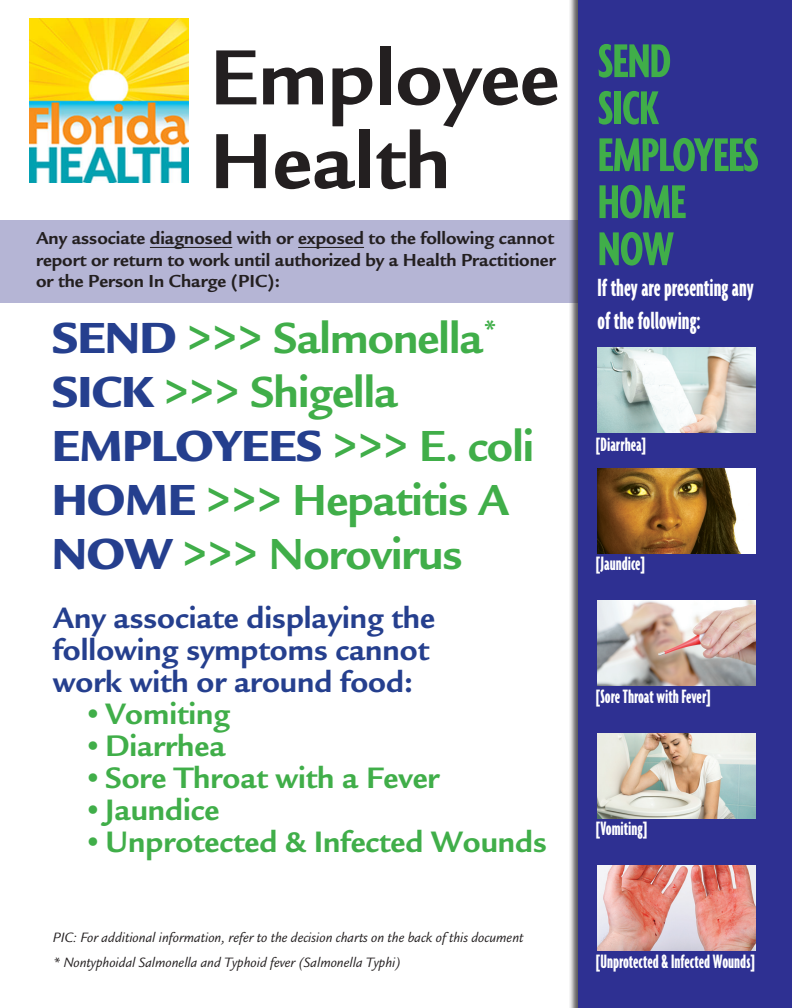
<style>
.page{position:relative;width:792px;height:1008px;background:#fff}
.page>*{position:absolute;margin:0;border:0;box-sizing:border-box;transform-origin:0 0}
.t1{font:700 80.9px/83.7px "Legacy Sans";color:#231f20}
.t2{font:700 extra-condensed 51.3px "Agenda";letter-spacing:-.02em;color:#40ae49}
.t3{font:700 45px "Legacy Sans";letter-spacing:-.02em;color:#40ae49}
.t4{font:900 45px "Legacy Sans";letter-spacing:-.02em;color:#253f8e}
.t5{font:700 30.6px "Legacy Sans";color:#40ae49}
.t6{font:700 30.6px "Legacy Sans";color:#253f8e}
.t7{font:700 ultra-condensed 27px/32.4px "Agenda";color:#fff}
.t8{font:700 ultra-condensed 21px "Agenda";color:#fff}
.t9{font:700 18px "Legacy Sans";color:#231f20}
.t10{font:italic 14px "Legacy Sans";color:#231f20}
.s1{font-weight:900;color:#253f8e}
.s2{font-weight:700;color:#40ae49}
</style>
<div class="page">
<div style="left:0;top:220px;width:792px;height:82px;background:#b5b5d5"></div>
<div style="left:569px;top:0;width:223px;height:1008px;background:#231f20;opacity:.75"></div>
<div style="left:578px;top:0;width:214px;height:1008px;background:#2e3092"></div>
<hr style="left:150px;top:247px;width:82px;height:1px;background:#231f20">
<hr style="left:298px;top:247px;width:66px;height:1px;background:#231f20">
<img style="left:598px;top:348px;width:158px;height:85px">
<img style="left:598px;top:468px;width:158px;height:85px">
<img style="left:598px;top:601px;width:158px;height:85px">
<img style="left:598px;top:733px;width:158px;height:85px">
<img style="left:598px;top:866px;width:158px;height:85px">
<img style="left:29px;top:19px;width:159px;height:163px">
<p class="t1" style="left:210px;top:36px;width:351px">Employee<br>Health</p>
<p class="t9" style="left:36px;top:227px;width:520px">Any associate diagnosed with or exposed to the following cannot</p>
<p class="t9" style="left:36px;top:249px;width:521px">report or return to work until authorized by a Health Practitioner</p>
<p class="t9" style="left:36px;top:271px;width:245px">or the Person In Charge (PIC):</p>
<p class="t3" style="left:52px;top:311px;width:447px"><span class="s1">SEND</span> &gt;&gt;&gt; Salmonella<sup>*</sup></p>
<p class="t3" style="left:52px;top:365px;width:348px"><span class="s1">SICK</span> &gt;&gt;&gt; Shigella</p>
<p class="t4" style="left:52px;top:418px;width:484px">EMPLOYEES <span class="s2">&gt;&gt;&gt; E. coli</span></p>
<p class="t3" style="left:52px;top:473px;width:459px"><span class="s1">HOME</span> &gt;&gt;&gt; Hepatitis A</p>
<p class="t3" style="left:52px;top:527px;width:412px"><span class="s1">NOW</span> &gt;&gt;&gt; Norovirus</p>
<p class="t6" style="left:53px;top:600px;width:384px">Any associate displaying the</p>
<p class="t6" style="left:53px;top:632px;width:378px">following symptoms cannot</p>
<p class="t6" style="left:53px;top:664px;width:362px">work with or around food:</p>
<p class="t5" style="left:89px;top:696px;width:143px">• Vomiting</p>
<p class="t5" style="left:89px;top:728px;width:138px">• Diarrhea</p>
<p class="t5" style="left:89px;top:760px;width:352px">• Sore Throat with a Fever</p>
<p class="t5" style="left:89px;top:792px;width:132px">• Jaundice</p>
<p class="t5" style="left:89px;top:824px;width:460px">• Unprotected &amp; Infected Wounds</p>
<p class="t10" style="left:53px;top:929px;width:472px">PIC: For additional information, refer to the decision charts on the back of this document</p>
<p class="t10" style="left:53px;top:955px;width:349px">* Nontyphoidal Salmonella and Typhoid fever (Salmonella Typhi)</p>
<p class="t2" style="left:598px;top:32px;width:75px">SEND</p>
<p class="t2" style="left:598px;top:79px;width:63px">SICK</p>
<p class="t2" style="left:598px;top:126px;width:163px">EMPLOYEES</p>
<p class="t2" style="left:598px;top:173px;width:90px">HOME</p>
<p class="t2" style="left:598px;top:220px;width:78px">NOW</p>
<p class="t7" style="left:598px;top:271px;width:158px">If they are presenting any of the following:</p>
<p class="t8" style="left:596px;top:433px;width:52px">[Diarrhea]</p>
<p class="t8" style="left:596px;top:552px;width:51px">[Jaundice]</p>
<p class="t8" style="left:596px;top:685px;width:116px">[Sore Throat with Fever]</p>
<p class="t8" style="left:596px;top:817px;width:53px">[Vomiting]</p>
<p class="t8" style="left:596px;top:950px;width:161px">[Unprotected &amp; Infected Wounds]</p>
</div>
